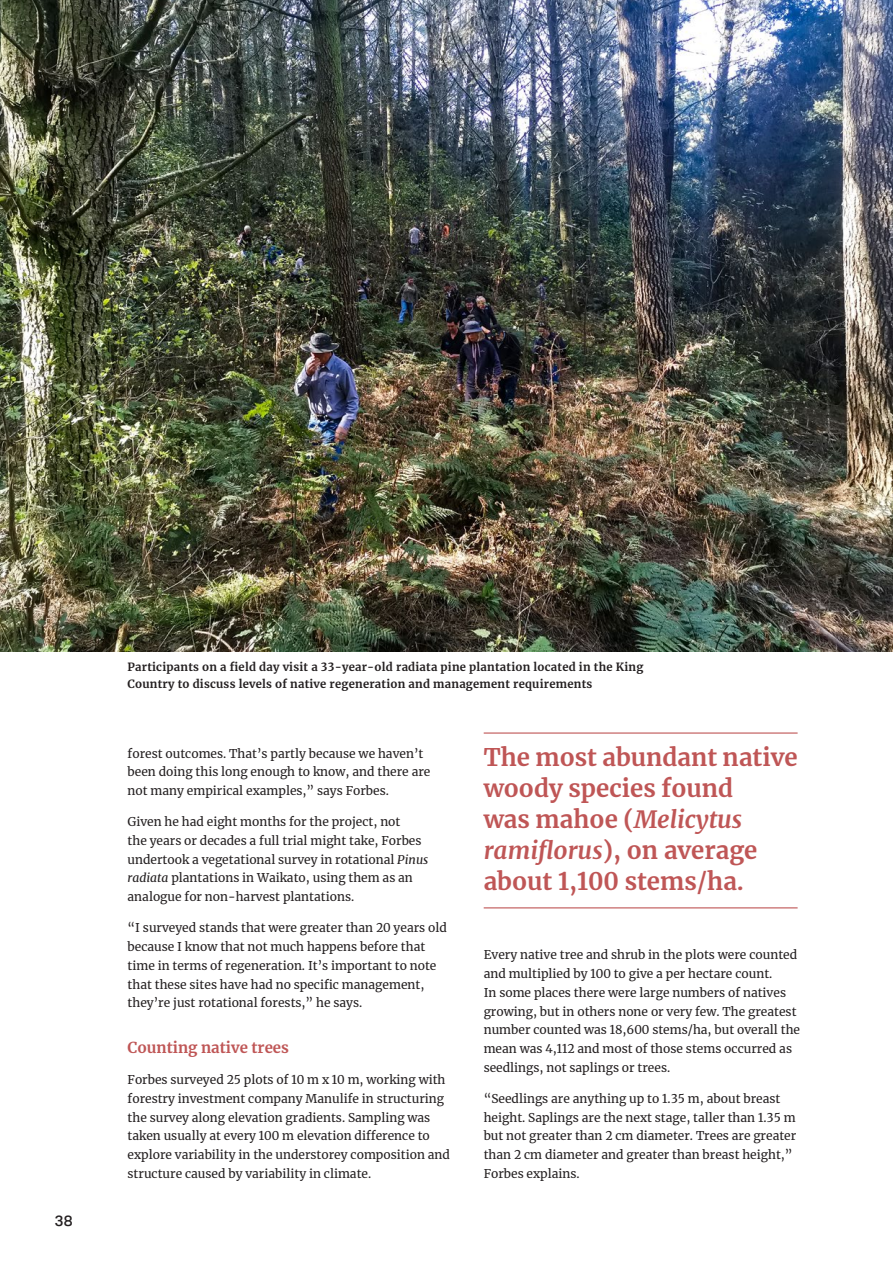
<style>
.page{position:relative;width:893px;height:1263px;background:#fff}
.page>*{position:absolute;margin:0;border:0;box-sizing:border-box;transform-origin:0 0}
.pull_quote{font:700 24px/31.2px "Merriweather";color:#bf5656}
.s1{font:700 15px "Merriweather";color:#bf5656}
.t1{font:500 15px "Aktiv Grotesk";color:#231f20}
.b1{font:12px/18.8px "Merriweather";color:#231f20}
.t2{font:700 11.25px/17.2px "Merriweather";letter-spacing:.02em;color:#231f20}
.s1{font-style:italic}
</style>
<div class="page">
<img style="left:0;top:0;width:893px;height:652px">
<hr style="left:484px;top:732px;width:314px;height:2px;background:#bf5656">
<hr style="left:484px;top:907px;width:314px;height:1px;background:#bf5656">
<p class="t1" style="left:55px;top:1212px;width:19px">38</p>
<p class="t2" style="left:128px;top:657px;width:517px">Participants on a field day visit a 33-year-old radiata pine plantation located in the King<br>Country to discuss levels of native regeneration and management requirements</p>
<p class="b1" style="left:128px;top:743px;width:304px">forest outcomes. That’s partly because we haven’t been doing this long enough to know, and there are not many empirical examples,” says Forbes.</p>
<p class="b1" style="left:128px;top:812px;width:302px">Given he had eight months for the project, not<br>the years or decades a full trial might take, Forbes undertook a vegetational survey in rotational <span class="s1">Pinus radiata</span> plantations in Waikato, using them as an analogue for non-harvest plantations.</p>
<p class="b1" style="left:128px;top:918px;width:321px">“I surveyed stands that were greater than 20 years old because I know that not much happens before that time in terms of regeneration. It’s important to note that these sites have had no specific management, they’re just rotational forests,” he says.</p>
<p class="s1" style="left:128px;top:1037px;width:163px">Counting native trees</p>
<p class="b1" style="left:128px;top:1070px;width:324px">Forbes surveyed 25 plots of 10 m x 10 m, working with forestry investment company Manulife in structuring the survey along elevation gradients. Sampling was taken usually at every 100 m elevation difference to explore variability in the understorey composition and structure caused by variability in climate.</p>
<p class="pull_quote" style="left:484px;top:740px;width:315px">The most abundant native woody species found<br>was mahoe (<span class="s1">Melicytus ramiflorus</span>), on average about 1,100 stems/ha.</p>
<p class="b1" style="left:484px;top:945px;width:318px">Every native tree and shrub in the plots were counted and multiplied by 100 to give a per hectare count.<br>In some places there were large numbers of natives growing, but in others none or very few. The greatest number counted was 18,600 stems/ha, but overall the mean was 4,112 and most of those stems occurred as seedlings, not saplings or trees.</p>
<p class="b1" style="left:484px;top:1089px;width:314px">“Seedlings are anything up to 1.35 m, about breast height. Saplings are the next stage, taller than 1.35 m but not greater than 2 cm diameter. Trees are greater than 2 cm diameter and greater than breast height,” Forbes explains.</p>
</div>
